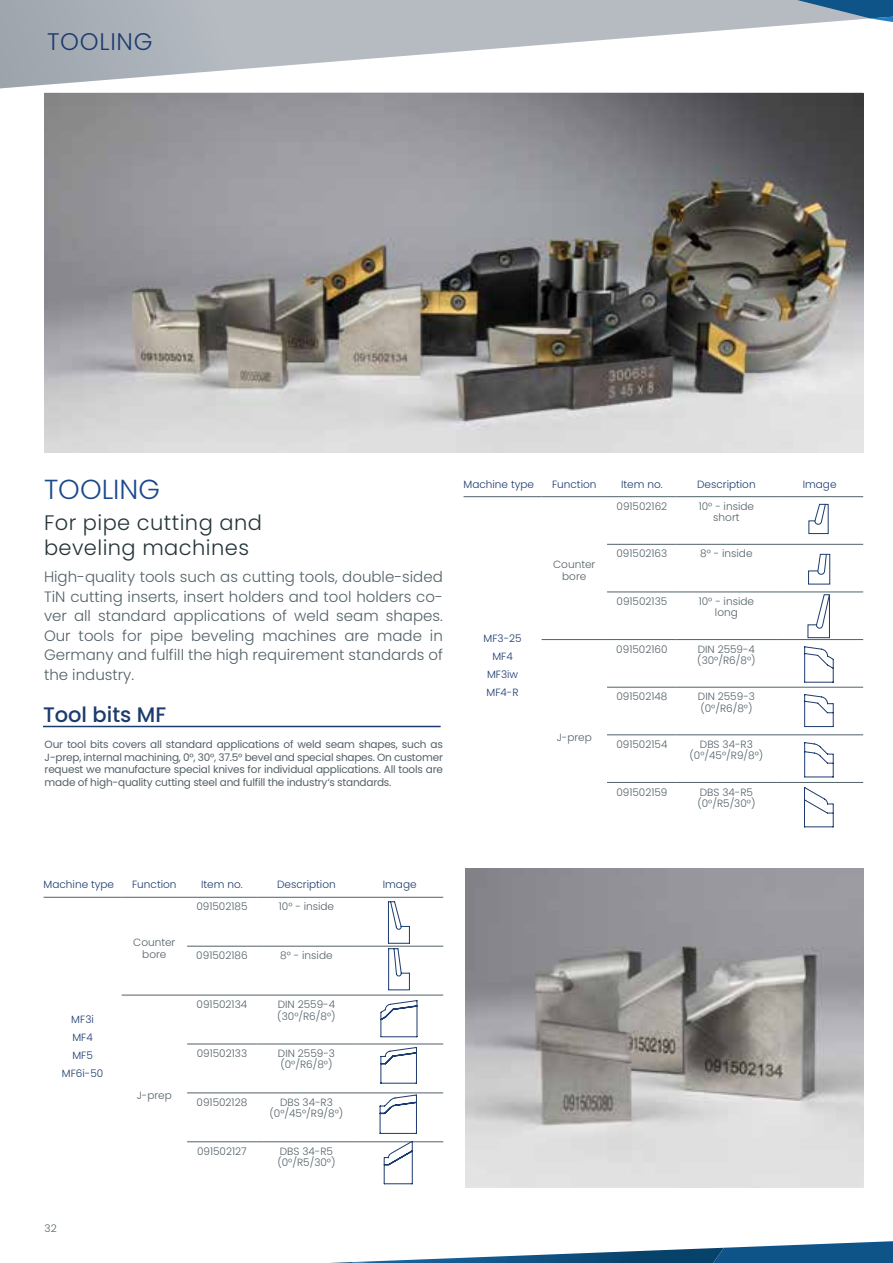
<style>
.page{position:relative;width:893px;height:1263px;background:#fff}
.page>*{position:absolute;margin:0;border:0;box-sizing:border-box;transform-origin:0 0}
.t1{font:300 27.6px "Poppins";color:#1b498d}
.t2{font:300 24px "Poppins";letter-spacing:.03em;color:#1d3b6f}
.t3{font:300 21px/25.2px "Poppins";letter-spacing:.02em;color:#253539}
.t4{font:500 21px "Poppins";color:#1d3b6f}
.t5{font:300 15px/19.5px "Poppins";color:#526167;text-align:justify}
.t6{font:300 10.5px/11.2px "Poppins";color:#526167;text-align:center}
.t7{font:10.5px/12.6px "Poppins";letter-spacing:-.02em;color:#526167;text-align:justify}
.t8{font:300 10.5px/18px "Poppins";color:#1d3b6f;text-align:center}
</style>
<div class="page">
<svg style="left:0;top:0;width:863px;height:93px"></svg>
<svg style="left:495px;top:0;width:398px;height:56px"></svg>
<svg style="left:330px;top:1241px;width:563px;height:22px"></svg>
<img style="left:44px;top:94px;width:820px;height:358px">
<hr style="left:43px;top:726px;width:398px;height:1px;background:#1d3b6f">
<hr style="left:44px;top:897px;width:78px;height:1px;background:#526167">
<hr style="left:122px;top:897px;width:65px;height:1px;background:#526167">
<hr style="left:187px;top:897px;width:70px;height:1px;background:#526167">
<hr style="left:257px;top:897px;width:99px;height:1px;background:#526167">
<hr style="left:356px;top:897px;width:87px;height:1px;background:#526167">
<hr style="left:187px;top:946px;width:70px;height:1px;background:#526167">
<hr style="left:257px;top:946px;width:99px;height:1px;background:#526167">
<hr style="left:356px;top:946px;width:87px;height:1px;background:#526167">
<hr style="left:122px;top:995px;width:65px;height:1px;background:#526167">
<hr style="left:187px;top:995px;width:70px;height:1px;background:#526167">
<hr style="left:257px;top:995px;width:99px;height:1px;background:#526167">
<hr style="left:356px;top:995px;width:87px;height:1px;background:#526167">
<hr style="left:187px;top:1044px;width:70px;height:1px;background:#526167">
<hr style="left:257px;top:1044px;width:99px;height:1px;background:#526167">
<hr style="left:356px;top:1044px;width:87px;height:1px;background:#526167">
<hr style="left:187px;top:1093px;width:70px;height:1px;background:#526167">
<hr style="left:257px;top:1093px;width:99px;height:1px;background:#526167">
<hr style="left:356px;top:1093px;width:87px;height:1px;background:#526167">
<hr style="left:187px;top:1141px;width:70px;height:1px;background:#526167">
<hr style="left:257px;top:1141px;width:99px;height:1px;background:#526167">
<hr style="left:356px;top:1141px;width:87px;height:1px;background:#526167">
<hr style="left:464px;top:496px;width:78px;height:1px;background:#526167">
<hr style="left:542px;top:496px;width:65px;height:1px;background:#526167">
<hr style="left:607px;top:496px;width:70px;height:1px;background:#526167">
<hr style="left:677px;top:496px;width:99px;height:1px;background:#526167">
<hr style="left:776px;top:496px;width:87px;height:1px;background:#526167">
<hr style="left:607px;top:544px;width:70px;height:1px;background:#526167">
<hr style="left:677px;top:544px;width:99px;height:1px;background:#526167">
<hr style="left:776px;top:544px;width:87px;height:1px;background:#526167">
<hr style="left:607px;top:592px;width:70px;height:1px;background:#526167">
<hr style="left:677px;top:592px;width:99px;height:1px;background:#526167">
<hr style="left:776px;top:592px;width:87px;height:1px;background:#526167">
<hr style="left:542px;top:639px;width:65px;height:1px;background:#526167">
<hr style="left:607px;top:639px;width:70px;height:1px;background:#526167">
<hr style="left:677px;top:639px;width:99px;height:1px;background:#526167">
<hr style="left:776px;top:639px;width:87px;height:1px;background:#526167">
<hr style="left:607px;top:687px;width:70px;height:1px;background:#526167">
<hr style="left:677px;top:687px;width:99px;height:1px;background:#526167">
<hr style="left:776px;top:687px;width:87px;height:1px;background:#526167">
<hr style="left:607px;top:734px;width:70px;height:1px;background:#526167">
<hr style="left:677px;top:734px;width:99px;height:1px;background:#526167">
<hr style="left:776px;top:734px;width:87px;height:1px;background:#526167">
<hr style="left:607px;top:782px;width:70px;height:1px;background:#526167">
<hr style="left:677px;top:782px;width:99px;height:1px;background:#526167">
<hr style="left:776px;top:782px;width:87px;height:1px;background:#526167">
<svg style="left:388px;top:901px;width:22px;height:89px"></svg>
<svg style="left:380px;top:1000px;width:37px;height:37px"></svg>
<svg style="left:381px;top:1047px;width:36px;height:36px"></svg>
<svg style="left:380px;top:1094px;width:37px;height:40px"></svg>
<svg style="left:384px;top:1141px;width:29px;height:43px"></svg>
<img style="left:465px;top:868px;width:399px;height:320px">
<svg style="left:804px;top:646px;width:30px;height:36px"></svg>
<svg style="left:804px;top:694px;width:30px;height:33px"></svg>
<svg style="left:804px;top:742px;width:30px;height:35px"></svg>
<svg style="left:804px;top:787px;width:30px;height:40px"></svg>
<svg style="left:808px;top:504px;width:20px;height:30px"></svg>
<svg style="left:808px;top:554px;width:22px;height:30px"></svg>
<svg style="left:807px;top:594px;width:23px;height:44px"></svg>
<h2 class="t2" style="left:47px;top:28px;width:107px">TOOLING</h2>
<h1 class="t1" style="left:44px;top:473px;width:118px">TOOLING</h1>
<h3 class="t3" style="left:44px;top:510px;width:219px">For pipe cutting and beveling machines</h3>
<p class="t5" style="left:44px;top:567px;width:400px">High-quality tools such as cutting tools, double-sided TiN cutting inserts, insert holders and tool holders co&shy;ver all standard applications of weld seam shapes.<br>Our tools for pipe beveling machines are made in Germany and fulfill the high requirement standards of the industry.</p>
<h3 class="t4" style="left:43px;top:702px;width:125px">Tool bits MF</h3>
<p class="t7" style="left:45px;top:738px;width:400px">Our tool bits covers all standard applications of weld seam shapes, such as J-prep, internal machining, 0°, 30°, 37.5° bevel and special shapes. On customer request we manufacture special knives for individual applications. All tools are made of high-quality cutting steel and fulfill the industry‘s standards.</p>
<p class="t8" style="left:464px;top:475px;width:72px">Machine type</p>
<p class="t8" style="left:552px;top:475px;width:46px">Function</p>
<p class="t8" style="left:621px;top:475px;width:43px">Item no.</p>
<p class="t8" style="left:697px;top:475px;width:60px">Description</p>
<p class="t8" style="left:803px;top:475px;width:35px">Image</p>
<p class="t8" style="left:483px;top:630px;width:40px">MF3-25<br>MF4<br>MF3iw<br>MF4-R</p>
<p class="t6" style="left:553px;top:559px;width:44px">Counter bore</p>
<p class="t6" style="left:557px;top:731px;width:37px">J-prep</p>
<p class="t6" style="left:617px;top:501px;width:52px">091502162</p>
<p class="t6" style="left:699px;top:501px;width:57px">10° - inside short</p>
<p class="t6" style="left:616px;top:548px;width:52px">091502163</p>
<p class="t6" style="left:700px;top:548px;width:54px">8° - inside</p>
<p class="t6" style="left:616px;top:596px;width:52px">091502135</p>
<p class="t6" style="left:699px;top:596px;width:57px">10° - inside long</p>
<p class="t6" style="left:616px;top:643px;width:53px">091502160</p>
<p class="t6" style="left:697px;top:643px;width:60px;text-align:left">DIN 2559-4 (30°/R6/8°)</p>
<p class="t6" style="left:616px;top:691px;width:53px">091502148</p>
<p class="t6" style="left:698px;top:691px;width:59px;text-align:left">DIN 2559-3 (0°/R6/8°)</p>
<p class="t6" style="left:616px;top:739px;width:53px">091502154</p>
<p class="t6" style="left:689px;top:739px;width:75px">DBS 34-R3 (0°/45°/R9/8°)</p>
<p class="t6" style="left:616px;top:786px;width:53px">091502159</p>
<p class="t6" style="left:697px;top:786px;width:60px;text-align:left">DBS 34-R5 (0°/R5/30°)</p>
<p class="t8" style="left:44px;top:876px;width:72px">Machine type</p>
<p class="t8" style="left:132px;top:876px;width:46px">Function</p>
<p class="t8" style="left:201px;top:876px;width:43px">Item no.</p>
<p class="t8" style="left:277px;top:876px;width:60px">Description</p>
<p class="t8" style="left:383px;top:876px;width:35px">Image</p>
<p class="t8" style="left:62px;top:1010px;width:43px">MF3i<br>MF4<br>MF5<br>MF6i-50</p>
<p class="t6" style="left:45px;top:1222px;width:14px">32</p>
<p class="t6" style="left:133px;top:937px;width:44px">Counter bore</p>
<p class="t6" style="left:137px;top:1089px;width:37px">J-prep</p>
<p class="t6" style="left:196px;top:901px;width:53px">091502185</p>
<p class="t6" style="left:279px;top:901px;width:57px">10° - inside</p>
<p class="t6" style="left:196px;top:950px;width:53px">091502186</p>
<p class="t6" style="left:280px;top:950px;width:54px">8° - inside</p>
<p class="t6" style="left:197px;top:999px;width:52px">091502134</p>
<p class="t6" style="left:277px;top:999px;width:60px;text-align:left">DIN 2559-4 (30°/R6/8°)</p>
<p class="t6" style="left:197px;top:1048px;width:52px">091502133</p>
<p class="t6" style="left:278px;top:1048px;width:59px;text-align:left">DIN 2559-3 (0°/R6/8°)</p>
<p class="t6" style="left:197px;top:1097px;width:52px">091502128</p>
<p class="t6" style="left:270px;top:1097px;width:75px">DBS 34-R3 (0°/45°/R9/8°)</p>
<p class="t6" style="left:197px;top:1146px;width:51px">091502127</p>
<p class="t6" style="left:277px;top:1146px;width:60px;text-align:left">DBS 34-R5 (0°/R5/30°)</p>
</div>
